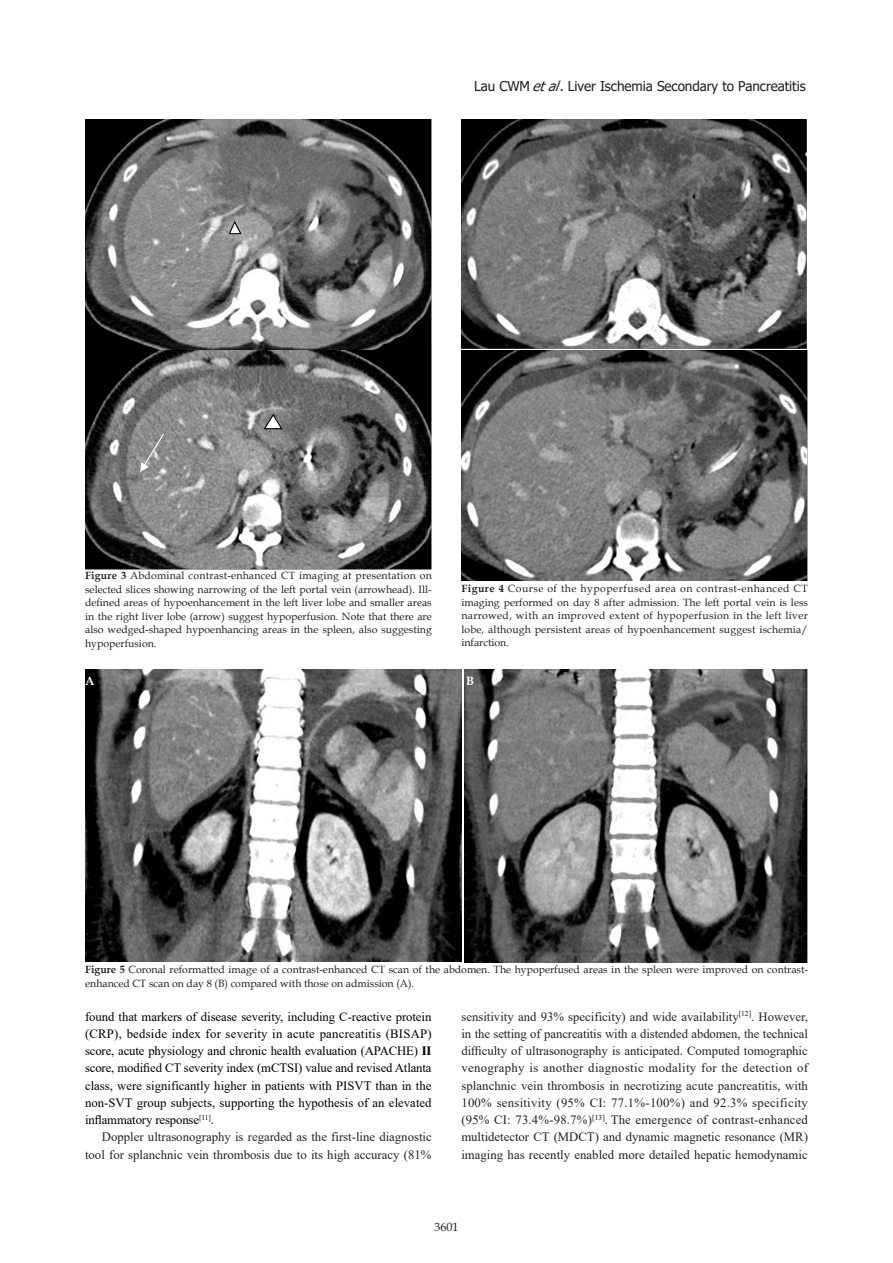
<style>
.page{position:relative;width:893px;height:1263px;background:#fff}
.page>*{position:absolute;margin:0;border:0;box-sizing:border-box;transform-origin:0 0}
.t1{font:13.5px "Tahoma";letter-spacing:-.005em;color:#231f20}
.t2{font:12.75px/17.2px "Times New Roman";color:#232323;text-align:right}
.t3{font:12.75px/17.2px "Times New Roman";color:#000;text-align:justify}
.t4{font:12px "Book Antiqua";color:#231f20}
.Tahoma-7{font:700 12px "Book Antiqua";color:#fff}
.Tahoma-7-2{font:10.5px/13.5px "Book Antiqua";color:#231f20;text-align:justify}
.s1{font-style:italic}
.s2{font-weight:700}
.s3{color:#000}
.s4{color:#231f20}
</style>
<div class="page">
<img style="left:85px;top:119px;width:347px;height:451px">
<svg style="left:229px;top:221px;width:13px;height:14px"></svg>
<svg style="left:140px;top:433px;width:24px;height:39px"></svg>
<svg style="left:264px;top:414px;width:19px;height:15px"></svg>
<img style="left:461px;top:119px;width:347px;height:461px">
<img style="left:85px;top:669px;width:376px;height:293px">
<img style="left:465px;top:669px;width:343px;height:293px">
<p class="t1" style="left:474px;top:77px;width:333px">Lau CWM <span class="s1">etal</span>. Liver Ischemia Secondary to Pancreatitis</p>
<p class="Tahoma-7-2" style="left:85px;top:569px;width:348px"><span class="s2">Figure 3</span> Abdominal contrast-enhanced CT imaging at presentation on selected slices showing narrowing of the left portal vein (arrowhead). Ill&shy;defined areas of hypoenhancement in the left liver lobe and smaller areas in the right liver lobe (arrow) suggest hypoperfusion. Note that there are also wedged-shaped hypoenhancing areas in the spleen, also suggesting hypoperfusion.</p>
<p class="Tahoma-7-2" style="left:461px;top:582px;width:348px"><span class="s2">Figure 4</span> Course of the hypoperfused area on contrast-enhanced CT imaging performed on day 8 after admission. The left portal vein is less narrowed, with an improved extent of hypoperfusion in the left liver lobe, although persistent areas of hypoenhancement suggest ischemia/ infarction.</p>
<p class="Tahoma-7" style="left:85px;top:673px;width:11px">A</p>
<p class="Tahoma-7" style="left:466px;top:673px;width:10px">B</p>
<p class="Tahoma-7-2" style="left:85px;top:962px;width:724px"><span class="s2">Figure 5</span> Coronal reformatted image of a contrast-enhanced CT scan of the abdomen. The hypoperfused areas in the spleen were improved on contrast&shy;enhanced CT scan on day 8 (B) compared with those on admission (A).</p>
<p class="t3" style="left:85px;top:1007px;width:348px">found that markers of disease severity, including C-reactive protein (CRP), bedside index for severity in acute pancreatitis (BISAP) score, acute physiology and chronic health evaluation (APACHE) <span class="s2">II </span>score, modified CT severity index (mCTSI) value and revised Atlanta class, were significantly higher in patients with PISVT than in the non-SVT group subjects, supporting the hypothesis of an elevated inflammatory response<sup>[11]</sup>.</p>
<p class="t2" style="left:85px;top:1128px;width:348px">Doppler ultrasonography is regarded as the first-line diagnostic tool for splanchnic vein thrombosis due to its high accuracy (81%</p>
<p class="t2" style="left:461px;top:1007px;width:348px;text-align:justify">sensitivity and 93% specificity) and wide availability<sup>[12]</sup>. However, in the setting of pancreatitis with a distended abdomen, the technical difficulty of ultrasonography is anticipated. Computed tomographic venography is another diagnostic modality for the detection of splanchnic vein thrombosis in necrotizing acute pancreatitis, with 100% sensitivity (95% CI: 77.1%-100%) and 92.3% specificity (95% CI: 73.4%-98.7%)<sup>[13]</sup><span class="s3">.</span> <span class="s4">The emergence of contrast-enhanced multidetector CT (MDCT) and dynamic magnetic resonance (MR) imaging has recently enabled more detailed hepatic hemodynamic</span></p>
<p class="t4" style="left:434px;top:1219px;width:25px">3601</p>
</div>
